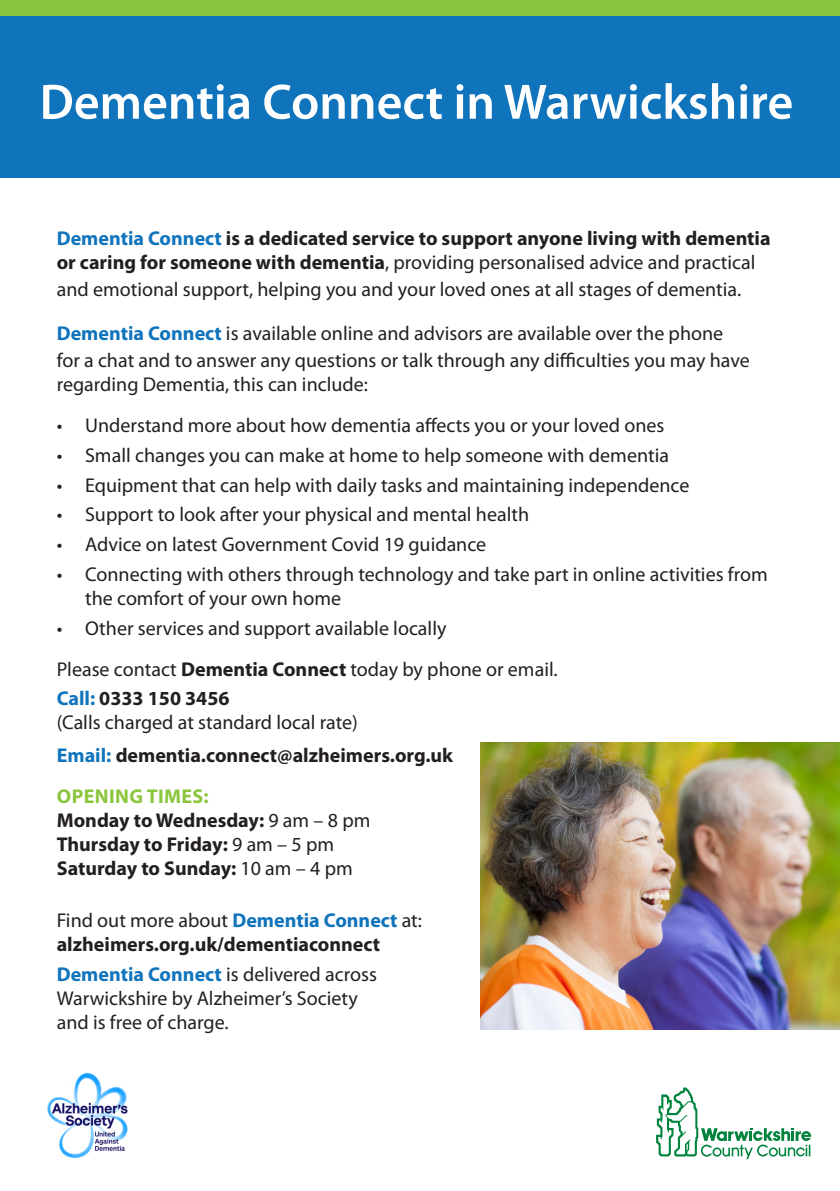
<style>
.page{position:relative;width:840px;height:1191px;background:#fff}
.page>*{position:absolute;margin:0;border:0;box-sizing:border-box;transform-origin:0 0}
.Title1{font:600 50px "Myriad Pro";color:#fff}
.Body_Text{font:20px/24px "Myriad Pro";color:#231f20}
.Body_Text-2{font:700 20px/24px "Myriad Pro";color:#231f20}
.Body_Text-3{font:700 20px "Myriad Pro";letter-spacing:.02em;color:#8bc63e}
.s1{color:#1074bc}
.s2{font-weight:400}
.s3{font-weight:700;color:#1074bc}
.s4{font-weight:700}
</style>
<div class="page">
<div style="left:0;top:0;width:839px;height:178px;background:#1074bc"></div>
<div style="left:0;top:0;width:839px;height:15px;background:#8bc63e"></div>
<svg style="left:656px;top:1087px;width:154px;height:72px"></svg>
<img style="left:480px;top:742px;width:359px;height:287px">
<img style="left:47px;top:1072px;width:81px;height:87px">
<p class="Title1" style="left:40px;top:70px;width:754px">Dementia Connect in Warwickshire</p>
<p class="Body_Text-2" style="left:57px;top:226px;width:715px"><span class="s1">Dementia Connect</span> is a dedicated service to support anyone living with dementia or caring for someone with dementia<span class="s2">, providing personalised advice and practical</span></p>
<p class="Body_Text" style="left:57px;top:277px;width:685px">and emotional support, helping you and your loved ones at all stages of dementia.</p>
<p class="Body_Text" style="left:57px;top:320px;width:694px;line-height:27px"><span class="s3">Dementia Connect</span> is available online and advisors are available over the phone for a chat and to answer any questions or talk through any difficulties you may have</p>
<p class="Body_Text" style="left:57px;top:372px;width:312px">regarding Dementia, this can include:</p>
<p class="Body_Text" style="left:57px;top:413px;width:609px">• Understand more about how dementia affects you or your loved ones</p>
<p class="Body_Text" style="left:57px;top:443px;width:613px">• Small changes you can make at home to help someone with dementia</p>
<p class="Body_Text" style="left:57px;top:473px;width:633px">• Equipment that can help with daily tasks and maintaining independence</p>
<p class="Body_Text" style="left:57px;top:502px;width:473px">• Support to look after your physical and mental health</p>
<p class="Body_Text" style="left:57px;top:532px;width:431px">• Advice on latest Government Covid 19 guidance</p>
<p class="Body_Text" style="left:85px;top:562px;width:683px;text-indent:-28px">• Connecting with others through technology and take part in online activities from the comfort of your own home</p>
<p class="Body_Text" style="left:57px;top:615px;width:391px">• Other services and support available locally</p>
<p class="Body_Text" style="left:57px;top:656px;width:502px">Please contact <span class="s4">Dementia Connect</span> today by phone or email.</p>
<p class="Body_Text" style="left:57px;top:686px;width:302px"><span class="s3">Call:</span> <span class="s4">0333 150 3456<br></span>(Calls charged at standard local rate)</p>
<p class="Body_Text-2" style="left:57px;top:742px;width:397px"><span class="s1">Email:</span> dementia.connect@alzheimers.org.uk</p>
<p class="Body_Text-3" style="left:57px;top:783px;width:153px">OPENING TIMES:</p>
<p class="Body_Text-2" style="left:57px;top:807px;width:315px">Monday to Wednesday: <span class="s2">9 am – 8 pm<br></span>Thursday to Friday: <span class="s2">9 am – 5 pm</span></p>
<p class="Body_Text-2" style="left:57px;top:855px;width:297px">Saturday to Sunday: <span class="s2">10 am – 4 pm</span></p>
<p class="Body_Text-2" style="left:57px;top:907px;width:366px"><span class="s2">Find out more about</span> <span class="s1">Dementia Connect</span> <span class="s2">at: </span>alzheimers.org.uk/dementiaconnect</p>
<p class="Body_Text" style="left:57px;top:961px;width:321px"><span class="s3">Dementia Connect</span> is delivered across<br>Warwickshire by Alzheimer’s Society and is free of charge.</p>
</div>
